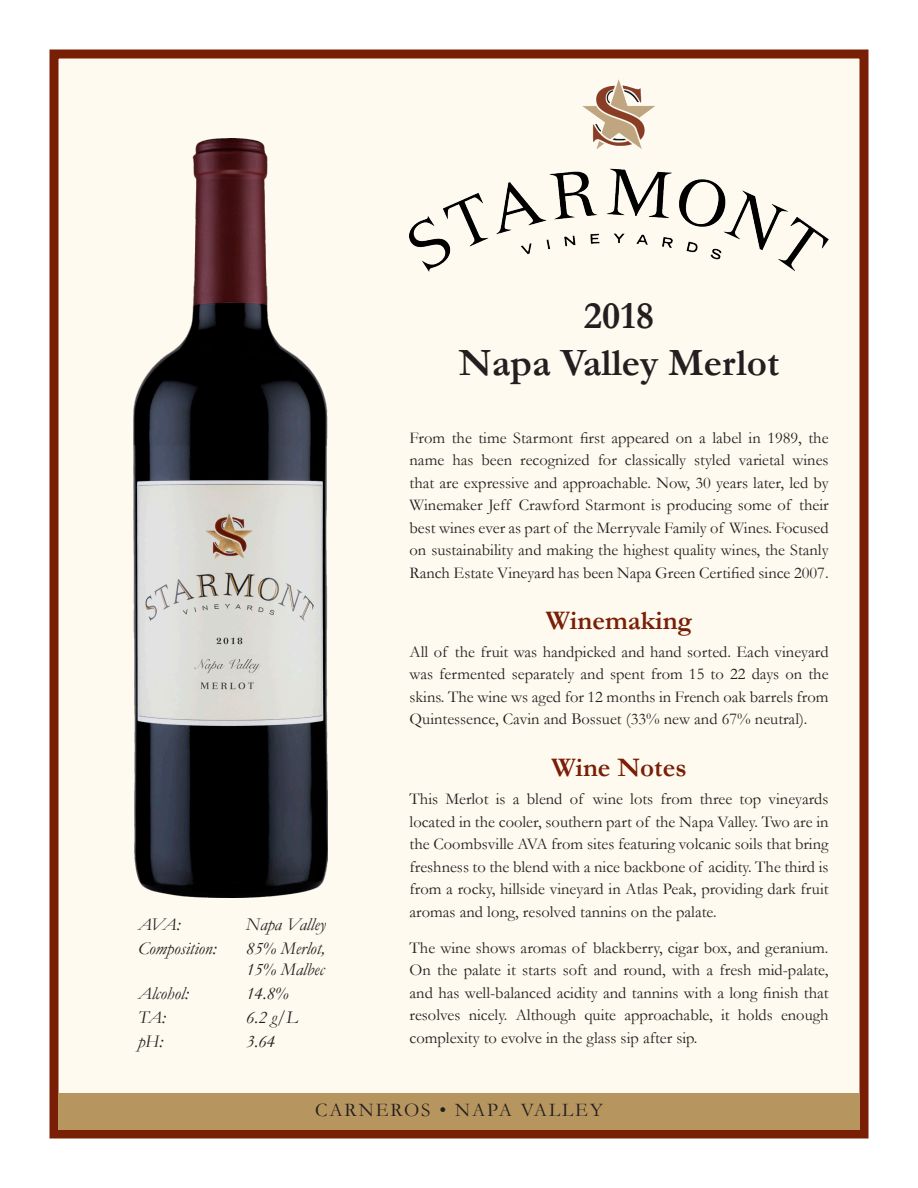
<style>
.page{position:relative;width:918px;height:1188px;background:#fff}
.page>*{position:absolute;margin:0;border:0;box-sizing:border-box;transform-origin:0 0}
.t1{font:700 39px "Garamond";color:#231f20}
.t2{font:700 27px "Garamond";color:#791f05}
.t3{font:19.5px "Garamond";letter-spacing:.1em;color:#231f20}
.t4{font:italic 18px/21px "Garamond";color:#231f20}
.t5{font:16.5px/22.5px "Garamond";color:#231f20;text-align:justify}
</style>
<div class="page">
<div style="left:50px;top:50px;width:818px;height:1088px;background:#fefaef;border:9px solid #791f05"></div>
<img style="left:134px;top:138px;width:193px;height:760px">
<img style="left:410px;top:79px;width:419px;height:193px">
<div style="left:58px;top:1094px;width:802px;height:36px;background:#b7955f"></div>
<p class="t1" style="left:584px;top:293px;width:72px">2018</p>
<p class="t1" style="left:459px;top:340px;width:322px">Napa Valley Merlot</p>
<p class="t5" style="left:410px;top:426px;width:421px">From the time Starmont first appeared on a label in 1989, the name has been recognized for classically styled varietal wines that are expressive and approachable. Now, 30 years later, led by Winemaker Jeff Crawford Starmont is producing some of their best wines ever as part of the Merryvale Family of Wines. Focused on sustainability and making the highest quality wines, the Stanly Ranch Estate Vineyard has been Napa Green Certified since 2007.</p>
<p class="t2" style="left:546px;top:604px;width:148px">Winemaking</p>
<p class="t5" style="left:410px;top:640px;width:421px">All of the fruit was handpicked and hand sorted. Each vineyard was fermented separately and spent from 15 to 22 days on the skins. The wine ws aged for 12 months in French oak barrels from Quintessence, Cavin and Bossuet (33% new and 67% neutral).</p>
<p class="t4" style="left:138px;top:914px;width:44px">AVA:</p>
<p class="t4" style="left:246px;top:914px;width:81px">Napa Valley</p>
<p class="t4" style="left:138px;top:938px;width:80px">Composition:</p>
<p class="t4" style="left:246px;top:938px;width:81px">85% Merlot,<br>15% Malbec</p>
<p class="t4" style="left:138px;top:983px;width:52px">Alcohol:</p>
<p class="t4" style="left:246px;top:983px;width:44px">14.8%</p>
<p class="t4" style="left:138px;top:1007px;width:29px">TA:</p>
<p class="t4" style="left:246px;top:1007px;width:53px">6.2 g/L</p>
<p class="t4" style="left:138px;top:1031px;width:27px">pH:</p>
<p class="t4" style="left:246px;top:1031px;width:31px">3.64</p>
<p class="t2" style="left:552px;top:751px;width:137px">Wine Notes</p>
<p class="t5" style="left:410px;top:788px;width:421px">This Merlot is a blend of wine lots from three top vineyards located in the cooler, southern part of the Napa Valley. Two are in the Coombsville AVA from sites featuring volcanic soils that bring freshness to the blend with a nice backbone of acidity. The third is from a rocky, hillside vineyard in Atlas Peak, providing dark fruit aromas and long, resolved tannins on the palate.</p>
<p class="t5" style="left:410px;top:936px;width:421px">The wine shows aromas of blackberry, cigar box, and geranium.<br>On the palate it starts soft and round, with a fresh mid-palate, and has well-balanced acidity and tannins with a long finish that resolves nicely. Although quite approachable, it holds enough complexity to evolve in the glass sip after sip.</p>
<p class="t3" style="left:315px;top:1098px;width:289px">CARNEROS • NAPA VALLEY</p>
</div>
